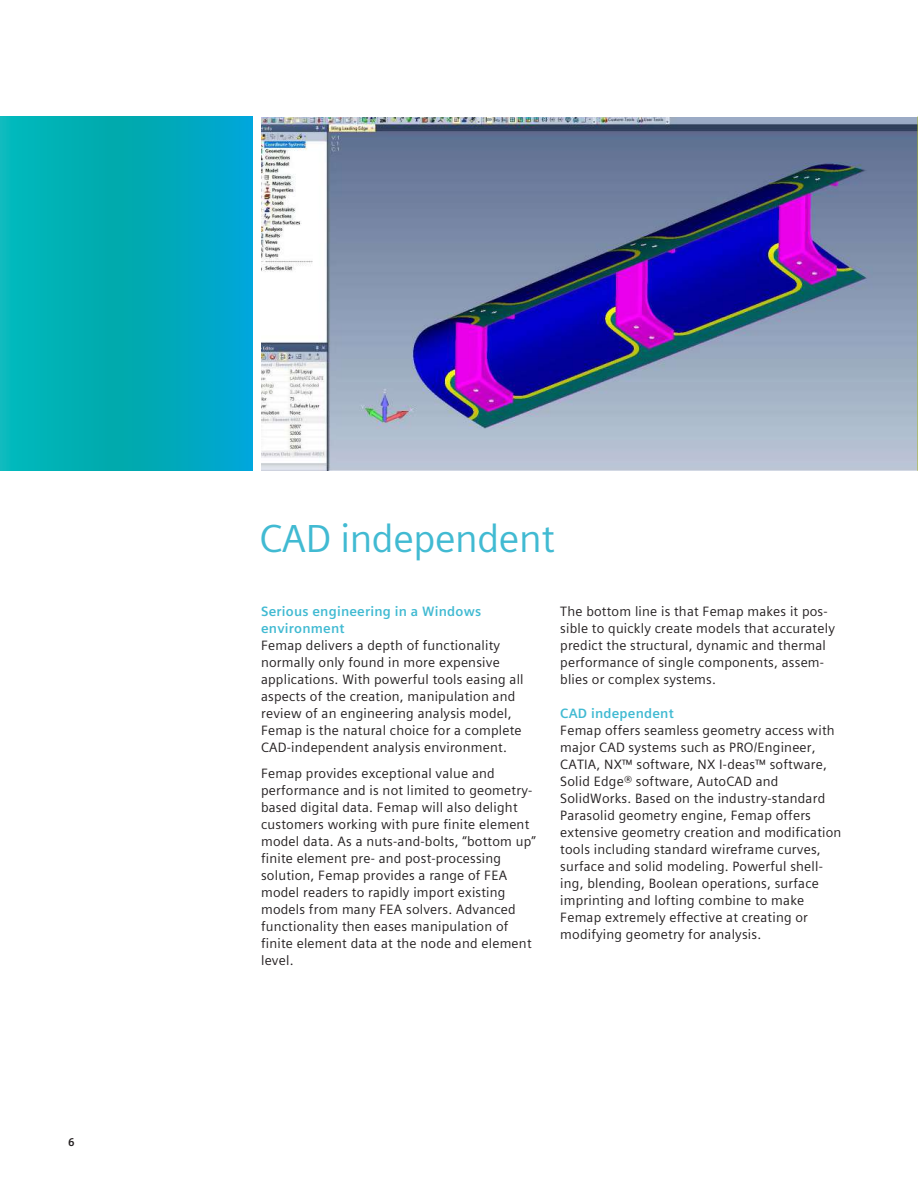
<style>
.page{position:relative;width:918px;height:1188px;background:#fff}
.page>*{position:absolute;margin:0;border:0;box-sizing:border-box;transform-origin:0 0}
.t1{font:39px "Siemens Sans Global";letter-spacing:-.01em;color:#41bad2}
.t2{font:13.5px/17px "Siemens Sans Global";letter-spacing:.015em;color:#231f20}
.t3{font:700 13.5px/17px "Siemens Sans Global";letter-spacing:.015em;color:#41bad2}
.t4{font:700 11.25px "Siemens Sans Global";color:#231f20}
</style>
<div class="page">
<svg style="left:0;top:117px;width:253px;height:354px;background:#00adba"></svg>
<img style="left:262px;top:117px;width:655px;height:353px">
<svg style="left:917px;top:117px;width:1px;height:354px"></svg>
<p class="t4" style="left:68px;top:1134px;width:8px">6</p>
<h1 class="t1" style="left:259px;top:509px;width:297px">CAD independent</h1>
<p class="t3" style="left:261px;top:603px;width:222px">Serious engineering in a Windows environment</p>
<p class="t2" style="left:261px;top:637px;width:264px">Femap delivers a depth of functionality normally only found in more expensive applications. With powerful tools easing all aspects of the creation, manipulation and review of an engineering analysis model, Femap is the natural choice for a complete CAD-independent analysis environment.</p>
<p class="t2" style="left:261px;top:765px;width:276px">Femap provides exceptional value and performance and is not limited to geometry&shy;based digital data. Femap will also delight customers working with pure finite element model data. As a nuts-and-bolts, “bottom up” finite element pre- and post-processing solution, Femap provides a range of FEA model readers to rapidly import existing models from many FEA solvers. Advanced functionality then eases manipulation of finite element data at the node and element level.</p>
<p class="t2" style="left:560px;top:603px;width:276px">The bottom line is that Femap makes it pos&shy;sible to quickly create models that accurately predict the structural, dynamic and thermal performance of single components, assem&shy;blies or complex systems.</p>
<p class="t3" style="left:560px;top:705px;width:115px">CAD independent</p>
<p class="t2" style="left:560px;top:722px;width:283px">Femap offers seamless geometry access with major CAD systems such as PRO/Engineer, CATIA, NX™ software, NX I-deas™ software, Solid Edge® software, AutoCAD and SolidWorks. Based on the industry-standard Parasolid geometry engine, Femap offers extensive geometry creation and modification tools including standard wireframe curves, surface and solid modeling. Powerful shell&shy;ing, blending, Boolean operations, surface imprinting and lofting combine to make Femap extremely effective at creating or modifying geometry for analysis.</p>
</div>
